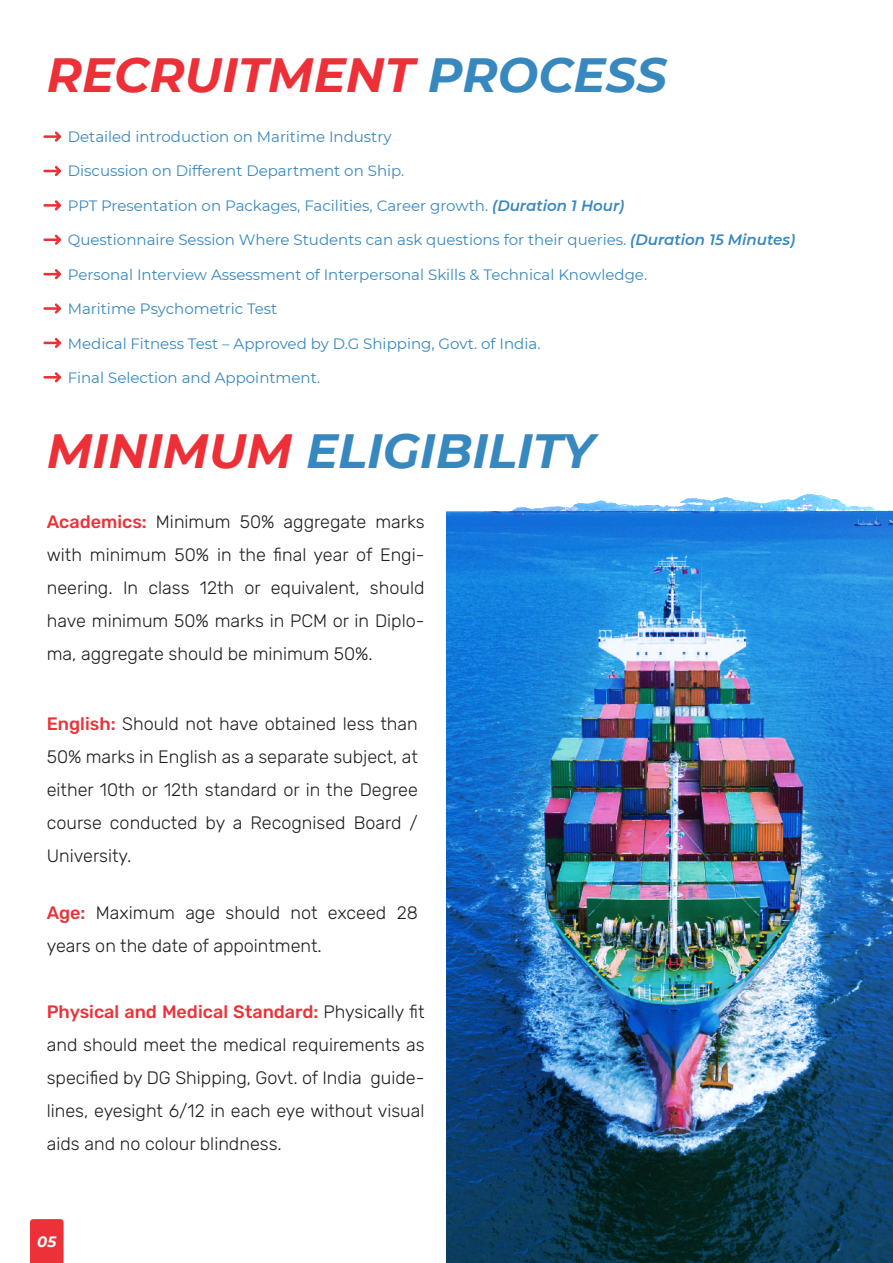
<style>
.page{position:relative;width:893px;height:1263px;background:#fff}
.page>*{position:absolute;margin:0;border:0;box-sizing:border-box;transform-origin:0 0}
.t1{font:italic 700 48px "Montserrat";color:#ed3037}
.t2{font:italic 700 48px "Montserrat";color:#3888c0}
.t3{font:300 18px/33px "Rubik";color:#231f20;text-align:justify}
.t4{font:15px "Montserrat";color:#3888c0}
.t5{font:italic 700 15px "Montserrat";color:#fff}
.s1{color:#3888c0}
.s2{font-weight:600;font-style:italic}
.s3{color:#ed3037}
.s4{font-weight:500;color:#ed3138}
</style>
<div class="page">
<svg style="left:30px;top:1219px;width:34px;height:44px"></svg>
<svg style="left:43px;top:131px;width:18px;height:11px"></svg>
<svg style="left:43px;top:166px;width:18px;height:10px"></svg>
<svg style="left:43px;top:200px;width:18px;height:11px"></svg>
<svg style="left:43px;top:235px;width:18px;height:10px"></svg>
<svg style="left:43px;top:269px;width:18px;height:10px"></svg>
<svg style="left:43px;top:303px;width:18px;height:11px"></svg>
<svg style="left:43px;top:338px;width:18px;height:10px"></svg>
<svg style="left:43px;top:372px;width:18px;height:10px"></svg>
<img style="left:446px;top:493px;width:447px;height:770px">
<h1 class="t1" style="left:47px;top:41px;width:622px">RECRUITMENT <span class="s1">PROCESS</span></h1>
<p class="t4" style="left:68px;top:126px;width:325px">Detailed introduction on Maritime Industry</p>
<p class="t4" style="left:68px;top:160px;width:338px">Discussion on Different Department on Ship.</p>
<p class="t4" style="left:68px;top:195px;width:558px">PPT Presentation on Packages, Facilities, Career growth. <span class="s2">(Duration 1 Hour)</span></p>
<p class="t4" style="left:68px;top:229px;width:729px">Questionnaire Session Where Students can ask questions for their queries. <span class="s2">(Duration 15 Minutes)</span></p>
<p class="t4" style="left:68px;top:264px;width:581px">Personal Interview Assessment of Interpersonal Skills &amp; Technical Knowledge.</p>
<p class="t4" style="left:68px;top:298px;width:211px">Maritime Psychometric Test</p>
<p class="t4" style="left:68px;top:333px;width:474px">Medical Fitness Test – Approved by D.G Shipping, Govt. of India.</p>
<p class="t4" style="left:68px;top:367px;width:254px">Final Selection and Appointment.</p>
<h1 class="t2" style="left:47px;top:417px;width:549px"><span class="s3">MINIMUM</span> ELIGIBILITY</h1>
<p class="t3" style="left:47px;top:505px;width:379px"><span class="s4">Academics:</span> Minimum 50% aggregate marks with minimum 50% in the final year of Engi&shy;neering. In class 12th or equivalent, should have minimum 50% marks in PCM or in Diplo&shy;ma, aggregate should be minimum 50%.</p>
<p class="t3" style="left:47px;top:707px;width:373px"><span class="s4">English:</span> Should not have obtained less than 50% marks in English as a separate subject, at either 10th or 12th standard or in the Degree course conducted by a Recognised Board / University.</p>
<p class="t3" style="left:47px;top:897px;width:373px"><span class="s4">Age:</span> Maximum age should not exceed 28 years on the date of appointment.</p>
<p class="t3" style="left:47px;top:995px;width:379px"><span class="s4">Physical and Medical Standard:</span> Physically fit and should meet the medical requirements as specified by DG Shipping, Govt. of India guide&shy;lines, eyesight 6/12 in each eye without visual aids and no colour blindness.</p>
<p class="t5" style="left:37px;top:1231px;width:21px">05</p>
</div>
